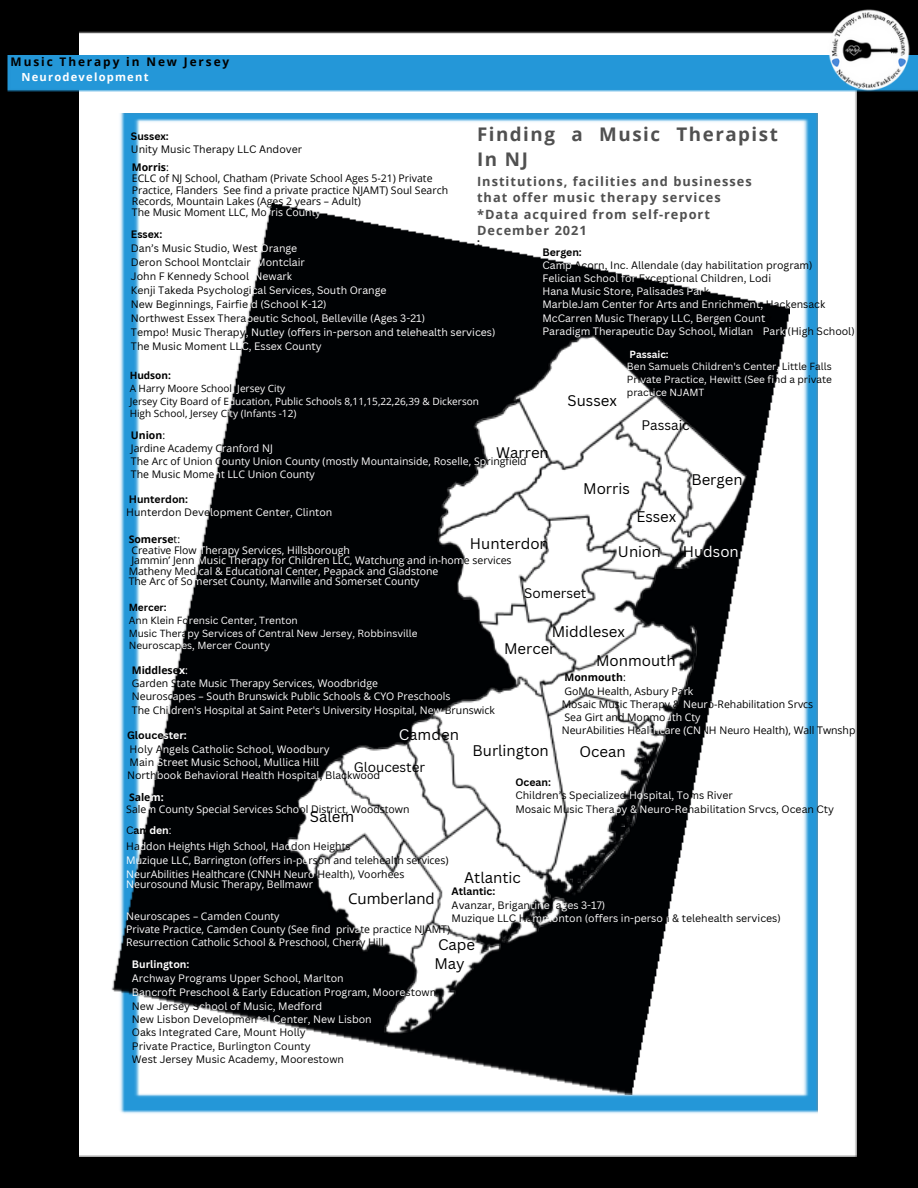
<style>
.page{position:relative;width:918px;height:1188px;background:#000}
.page>*{position:absolute;margin:0;border:0;box-sizing:border-box;transform-origin:0 0}
.t1{font:700 18.75px/24.8px "Open Sans";letter-spacing:.08em;color:#505050}
.t2{font:15px/19.2px "Canva Sans";color:#000}
.t3{font:15px "Open Sans";color:#000}
.t4{font:13.5px "Canva Sans";color:#000}
.t5{font:700 12.75px/16.5px "Open Sans";letter-spacing:.08em;color:#505050}
.t6{font:700 11.85px "Open Sans";letter-spacing:.16em;color:#000}
.t7{font:700 11.1px "Open Sans";letter-spacing:.11em;color:#fff}
.t8{font:700 10.65px "Canva Sans";color:#000}
.t9{font:10.5px/13px "Open Sans";color:#fff}
.t10{font:10.5px/13.5px "Canva Sans";color:#000}
.t11{font:10.5px/13px "Canva Sans";color:#fff}
.t12{font:10.5px/11.2px "Open Sans";color:#000}
.t13{font:700 10.5px "Canva Sans";color:#fff}
.t14{font:700 10.5px "Canva Sans";color:#000}
.t15{font:10.05px/12.6px "Canva Sans";color:#fff}
.t16{font:10.05px/12.6px "Open Sans";color:#fff}
.s1{font-weight:700}
.s2{color:#fff}
.s3{font-weight:700;color:#000}
.s4{color:#000}
.s5{color:#fefefe}
.s6{font-weight:400;color:#000}
.s7{font-weight:400}
</style>
<div class="page">
<div style="left:80px;top:31px;width:776px;height:1126px;background:#fff"></div>
<img style="left:118px;top:114px;width:699px;height:1000px">
<div style="left:7px;top:56px;width:812px;height:35px;background:#2497d8"></div>
<img style="left:819px;top:9px;width:99px;height:90px">
<img style="left:111px;top:204px;width:678px;height:891px">
<img style="left:285px;top:333px;width:463px;height:702px">
<svg style="left:644px;top:756px;width:5px;height:9px"></svg>
<p class="t6" style="left:11px;top:53px;width:220px">Music Therapy in New Jersey</p>
<p class="t7" style="left:21px;top:69px;width:129px">Neurodevelopment</p>
<h1 class="t1" style="left:477px;top:121px;width:302px">Finding a Music Therapist<br>In NJ</h1>
<p class="t5" style="left:477px;top:172px;width:276px">Institutions, facilities and businesses that offer music therapy services *Data acquired from self-report<br>December 2021</p>
<p class="t14" style="left:477px;top:235px;width:4px">:</p>
<p class="t14" style="left:131px;top:129px;width:39px">Sussex:</p>
<p class="t10" style="left:131px;top:142px;width:173px">Unity Music Therapy LLC Andover</p>
<p class="t12" style="left:132px;top:161px;width:318px"><span class="s1">Morris</span>:<br>ECLC of NJ School, Chatham (Private School Ages 5-21) Private Practice, Flanders <span class="s2">(</span>See find a private practice NJAMT) Soul Search Records, Mountain Lakes (Ages 2 years – Adult)<br>The Music Moment LLC, Mo<span class="s2">rris County</span></p>
<p class="t10" style="left:131px;top:227px;width:366px;line-height:14px"><span class="s1">Essex:<br></span>Dan’s Music Studio, West <span class="s2">Orange<br></span>Deron School Montclair<span class="s2">, Montclair<br></span>John F Kennedy School<span class="s2">, Newark<br></span>Kenji Takeda Psychologi<span class="s2">cal Services, South Orange<br></span>New Beginnings, Fairfie<span class="s2">ld (School K-12)<br></span>Northwest Essex Thera<span class="s2">peutic School, Belleville (Ages 3-21)<br></span>Tempo! Music Therapy<span class="s2">, Nutley (offers in-person and telehealth services)<br></span>The Music Moment LL<span class="s2">C, Essex County</span></p>
<p class="t11" style="left:542px;top:245px;width:314px"><span class="s3">Bergen:<br></span>Camp <span class="s4">Acorn, Inc. Allendale (day habilitation program)<br></span>Felician School for <span class="s4">Exceptional Children, Lodi<br></span>Hana Music Store, Palisades Par<span class="s4">k<br></span>MarbleJam Center for Arts and Enrichment, <span class="s4">Hackensack </span>McCarren Music Therapy LLC, Bergen Count<span class="s4">y<br></span>Paradigm Therapeutic Day School, Midlan<span class="s4">d</span> Park <span class="s4">(High School)</span></p>
<p class="t15" style="left:627px;top:348px;width:207px"><span class="s1">Passaic:<br></span>Ben Samuels Children's Center, <span class="s4">Little Falls<br>Pri</span>vate Practice, Hewitt (See fi<span class="s4">nd a private pract</span>ice NJAMT<span class="s4">)</span></p>
<p class="t16" style="left:130px;top:369px;width:351px"><span class="s3">Hudson:<br></span><span class="s4">A Harry Moore School</span>, Jersey City<br><span class="s4">Jersey City Board of E</span>ducation, Public Schools 8,11,15,22,26,39 &amp; Dickerson <span class="s4">High School, Jersey Ci</span>ty (Infants -12)</p>
<h2 class="t2" style="left:568px;top:391px;width:51px">Sussex</h2>
<p class="t4" style="left:641px;top:415px;width:50px">Passaic</p>
<p class="t9" style="left:131px;top:428px;width:404px"><span class="s3">Union</span><span class="s4">:<br>Jardine Academy C</span>ranford NJ<br><span class="s4">The Arc of Union C</span>ounty Union County (mostly Mountainside, Roselle, Sp<span class="s4">ringfield</span>d <span class="s4">The Music Mome</span>nt LLC Union County</p>
<h2 class="t2" style="left:496px;top:443px;width:54px">Warren</h2>
<h2 class="t2" style="left:691px;top:469px;width:53px">Bergen</h2>
<h2 class="t2" style="left:583px;top:478px;width:48px">Morris</h2>
<p class="t11" style="left:126px;top:492px;width:208px"><span class="s3">Hunterdon:<br></span><span class="s4">Hunterdon Deve</span>lopment Center, Clinton</p>
<h2 class="t2" style="left:636px;top:506px;width:42px">Essex</h2>
<h2 class="t2" style="left:618px;top:541px;width:44px">Union</h2>
<h2 class="t2" style="left:683px;top:541px;width:58px">Hu<span class="s2">d</span><span class="s5">so</span><span class="s2">n</span></h2>
<p class="t9" style="left:129px;top:534px;width:384px;line-height:10.5px"><span class="s3">Somerse</span><span class="s4">t:<br>Creative Flow</span> Therapy Services, Hillsborough<br><span class="s4">Jammin’ Jenn</span> Music Therapy for Children LLC, Watchung and in-hom<span class="s4">e services Matheny Med</span>ical &amp; Educational Center, Peapack and Gladstone<br><span class="s4">The Arc of So</span>merset County, Manville and Somerset County</p>
<h2 class="t2" style="left:470px;top:534px;width:80px">Hunterdon</h2>
<p class="t4" style="left:524px;top:584px;width:64px">Somerset</p>
<p class="t15" style="left:129px;top:601px;width:290px"><span class="s3">Mercer:<br></span><span class="s4">Ann Klein Fo</span>rensic Center, Trenton<br><span class="s4">Music Thera</span>py Services of Central New Jersey, Robbinsville <span class="s4">Neuroscap</span>es, Mercer County</p>
<p class="t9" style="left:132px;top:663px;width:365px"><span class="s3">Middlese</span><span class="s1">x</span>:<br><span class="s4">Garden S</span>tate Music Therapy Services, Woodbridge<br><span class="s4">Neurosc</span>apes – South Brunswick Public Schools &amp; CYO Preschools<br><span class="s4">The Chi</span>ldren's Hospital at Saint Peter's University Hospital, New <span class="s4">Brunswick</span></p>
<p class="t8" style="left:127px;top:727px;width:61px">Glouce<span class="s2">ster:</span></p>
<h2 class="t2" style="left:399px;top:724px;width:62px"><span class="s5">C</span>amden</h2>
<h2 class="t2" style="left:504px;top:623px;width:123px;line-height:16.8px;text-indent:48px">Middlesex<br>Mercer</h2>
<h2 class="t2" style="left:596px;top:651px;width:81px">Monmouth</h2>
<p class="t12" style="left:562px;top:671px;width:295px;line-height:13.2px"><span class="s1">Monmouth</span>:<br>GoMo Health, Asbury Pa<span class="s2">rk<br></span>Mosaic Music Therapy &amp; <span class="s2">Neur</span>o-Rehabilitation Srvcs<br>Sea Girt and Monmo<span class="s2">uth Cty<br></span>NeurAbilities Heal<span class="s2">thcare (CN</span>NH Neuro Health), Wall Twnshp</p>
<p class="t11" style="left:127px;top:742px;width:255px"><span class="s4">Holy A</span>ngels Catholic School, Woodbury<br><span class="s4">Main</span> Street Music School, Mullica Hill<br><span class="s4">North</span>book Behavioral Health Hospital<span class="s4">, Blackwood</span></p>
<p class="t4" style="left:354px;top:757px;width:73px">Gloucester</p>
<p class="t9" style="left:126px;top:791px;width:285px;line-height:11.4px"><span class="s3">Sale</span><span class="s1">m:<br></span><span class="s4">Sale</span>m County Special Services Scho<span class="s4">ol District, Woodstown</span></p>
<h2 class="t2" style="left:310px;top:807px;width:46px">Salem</h2>
<h2 class="t2" style="left:473px;top:741px;width:78px">Burlington</h2>
<h2 class="t2" style="left:579px;top:742px;width:48px">Ocean</h2>
<p class="t10" style="left:515px;top:775px;width:320px"><span class="s1">Ocean:<br></span>Children’s Specialized <span class="s2">Hospital, To</span>ms River<br>Mosaic Music Thera<span class="s2">py &amp; Neuro-Re</span>habilitation Srvcs, Ocean Cty</p>
<p class="t13" style="left:126px;top:823px;width:47px"><span class="s6">C</span><span class="s4">am</span>den<span class="s7">:</span></p>
<p class="t9" style="left:126px;top:839px;width:324px;line-height:14px"><span class="s4">Ha</span>ddon Heights High School, Had<span class="s4">don Heights<br></span>Muzique LLC, Barrington (offers in-pe<span class="s4">rson and telehealth services)<br></span>NeurAbilities Healthcare (CNNH Neuro <span class="s4">Health), Voorhees</span></p>
<p class="t9" style="left:126px;top:877px;width:188px">Neurosound Music Therapy, Bellmawr</p>
<h2 class="t3" style="left:348px;top:888px;width:88px">Cumberland</h2>
<p class="t9" style="left:126px;top:910px;width:325px">Neuroscapes – Camden County<br>Private Practice, Camden County (See find priva<span class="s4">te practice NJAMT)<br></span>Resurrection Catholic School &amp; Preschool, Cherr<span class="s4">y Hill</span></p>
<h2 class="t2" style="left:464px;top:868px;width:58px">Atlantic</h2>
<p class="t10" style="left:452px;top:885px;width:331px"><span class="s1">Atlantic:<br></span>Avanzar, Brigan<span class="s2">tine (</span>a<span class="s2">ges 3-17)<br></span>Muzique LLC Ha<span class="s2">mmonton (offers in-perso</span>n &amp; telehealth services)</p>
<h2 class="t2" style="left:434px;top:934px;width:42px">Cape<br>May</h2>
<p class="t13" style="left:132px;top:957px;width:59px">Burlington:</p>
<p class="t10" style="left:132px;top:971px;width:306px"><span class="s2">Archway Programs Upper School, Marlton<br>Bancroft Preschool &amp; Early Education Program, Moore</span>stown New Jersey S<span class="s2">chool of Music, Medford<br></span>New Lisbon Developmen<span class="s2">tal Center, New Lisbon<br></span>Oaks Integrated Care, Mount Holly<br>Private Practice, Burlington County<br>West Jersey Music Academy, Moorestown</p>
</div>
